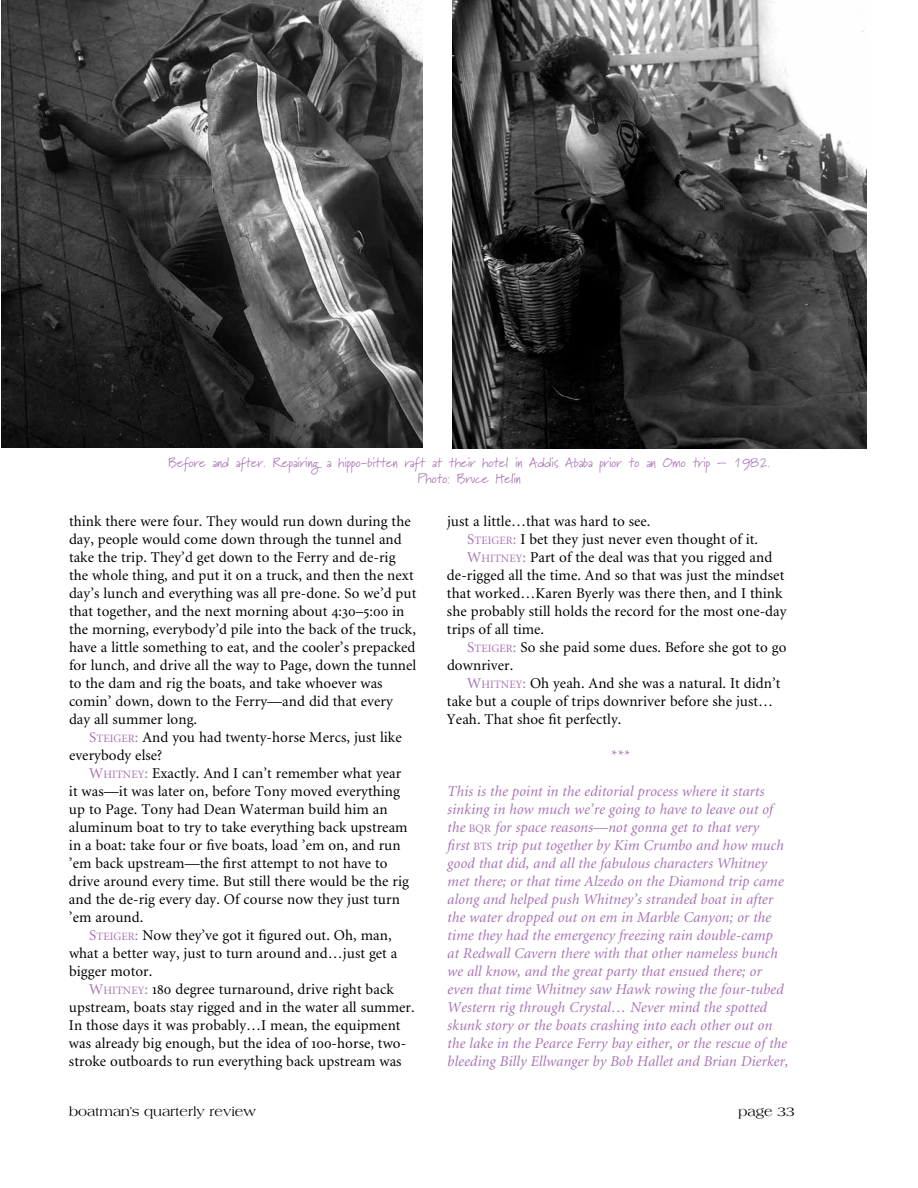
<style>
.page{position:relative;width:918px;height:1188px;background:#fff}
.page>*{position:absolute;margin:0;border:0;box-sizing:border-box;transform-origin:0 0}
.t1{font:15px/18px "Minion";letter-spacing:.005em;color:#000}
.t2{font:italic 15px/18px "Minion";letter-spacing:.005em;color:#a773b4}
.t3{font:15px "Minion";color:#a773b4}
.t4{font:13.5px/16.2px "Marydale";color:#a773b4;text-align:center}
.t5{font:13.5px "Americana";color:#000}
.s1{font-family:"Minion Exp"}
.s2{color:#a773b4}
.s3{font-size:11.25px;color:#a773b4}
.s4{font-style:normal;font-size:11.25px}
</style>
<div class="page">
<img style="left:452px;top:0;width:414px;height:448px">
<img style="left:2px;top:0;width:421px;height:447px">
<p class="t4" style="left:168px;top:454px;width:604px">Before and after. Repairing a hippo-bitten raft at their hotel in Addis Ababa prior to an Omo trip – 1982.<br>Photo: Bruce Helin</p>
<p class="t1" style="left:69px;top:513px;width:349px">think there were four. They would run down during the day, people would come down through the tunnel and take the trip. They’d get down to the Ferry and de-rig the whole thing, and put it on a truck, and then the next day’s lunch and everything was all pre-done. So we’d put that together, and the next morning about <span class="s1">4</span>:<span class="s1">30</span>–<span class="s1">5</span>:<span class="s1">00</span> in the morning, everybody’d pile into the back of the truck, have a little something to eat, and the cooler’s prepacked for lunch, and drive all the way to Page, down the tunnel to the dam and rig the boats, and take whoever was comin’ down, down to the Ferry—and did that every day all summer long.</p>
<p class="t1" style="left:69px;top:729px;width:334px;text-indent:20px"><span class="s2">S</span><span class="s3">TEIGER</span><span class="s2">:</span> And you had twenty-horse Mercs, just like everybody else?</p>
<p class="t1" style="left:69px;top:765px;width:342px;text-indent:20px"><span class="s2">W</span><span class="s3">HITNEY</span><span class="s2">:</span> Exactly. And I can’t remember what year it was—it was later on, before Tony moved everything up to Page. Tony had Dean Waterman build him an aluminum boat to try to take everything back upstream in a boat: take four or five boats, load ’em on, and run ’em back upstream—the first attempt to not have to drive around every time. But still there would be the rig and the de-rig every day. Of course now they just turn ’em around.</p>
<p class="t1" style="left:69px;top:927px;width:330px;text-indent:20px"><span class="s2">S</span><span class="s3">TEIGER</span><span class="s2">:</span> Now they’ve got it figured out. Oh, man, what a better way, just to turn around and…just get a bigger motor.</p>
<p class="t1" style="left:69px;top:981px;width:347px;text-indent:20px"><span class="s2">W</span><span class="s3">HITNEY</span><span class="s2">:</span> <span class="s1">180</span> degree turnaround, drive right back upstream, boats stay rigged and in the water all summer.<br>In those days it was probably…I mean, the equipment was already big enough, but the idea of <span class="s1">100</span>-horse, two&shy;stroke outboards to run everything back upstream was</p>
<p class="t1" style="left:447px;top:513px;width:205px">just a little…that was hard to see.</p>
<p class="t1" style="left:467px;top:531px;width:292px"><span class="s2">S</span><span class="s3">TEIGER</span><span class="s2">:</span> I bet they just never even thought of it.</p>
<p class="t1" style="left:467px;top:549px;width:307px"><span class="s2">W</span><span class="s3">HITNEY</span><span class="s2">:</span> Part of the deal was that you rigged and</p>
<p class="t1" style="left:447px;top:567px;width:339px">de-rigged all the time. And so that was just the mindset</p>
<p class="t1" style="left:447px;top:585px;width:337px">that worked…Karen Byerly was there then, and I think</p>
<p class="t1" style="left:447px;top:603px;width:341px">she probably still holds the record for the most one-day</p>
<p class="t1" style="left:447px;top:621px;width:99px">trips of all time.</p>
<p class="t1" style="left:467px;top:639px;width:321px"><span class="s2">S</span><span class="s3">TEIGER</span><span class="s2">:</span> So she paid some dues. Before she got to go</p>
<p class="t1" style="left:447px;top:657px;width:68px">downriver.</p>
<p class="t1" style="left:467px;top:675px;width:315px"><span class="s2">W</span><span class="s3">HITNEY</span><span class="s2">:</span> Oh yeah. And she was a natural. It didn’t</p>
<p class="t1" style="left:447px;top:693px;width:328px">take but a couple of trips downriver before she just…</p>
<p class="t1" style="left:447px;top:711px;width:176px">Yeah. That shoe fit perfectly.</p>
<p class="t3" style="left:611px;top:748px;width:21px">***</p>
<p class="t2" style="left:447px;top:783px;width:343px">This is the point in the editorial process where it starts sinking in how much we’re going to have to leave out of the <span class="s4">BQR</span> for space reasons—not gonna get to that very<br>first <span class="s4">BTS</span> trip put together by Kim Crumbo and how much good that did, and all the fabulous characters Whitney met there; or that time Alzedo on the Diamond trip came along and helped push Whitney’s stranded boat in after the water dropped out on em in Marble Canyon; or the time they had the emergency freezing rain double-camp<br>at Redwall Cavern there with that other nameless bunch we all know, and the great party that ensued there; or even that time Whitney saw Hawk rowing the four-tubed Western rig through Crystal… Never mind the spotted skunk story or the boats crashing into each other out on the lake in the Pearce Ferry bay either, or the rescue of the bleeding Billy Ellwanger by Bob Hallet and Brian Dierker,</p>
<p class="t5" style="left:69px;top:1104px;width:188px">boatman’s quarterly review</p>
<p class="t5" style="left:738px;top:1104px;width:58px">page 33</p>
</div>
